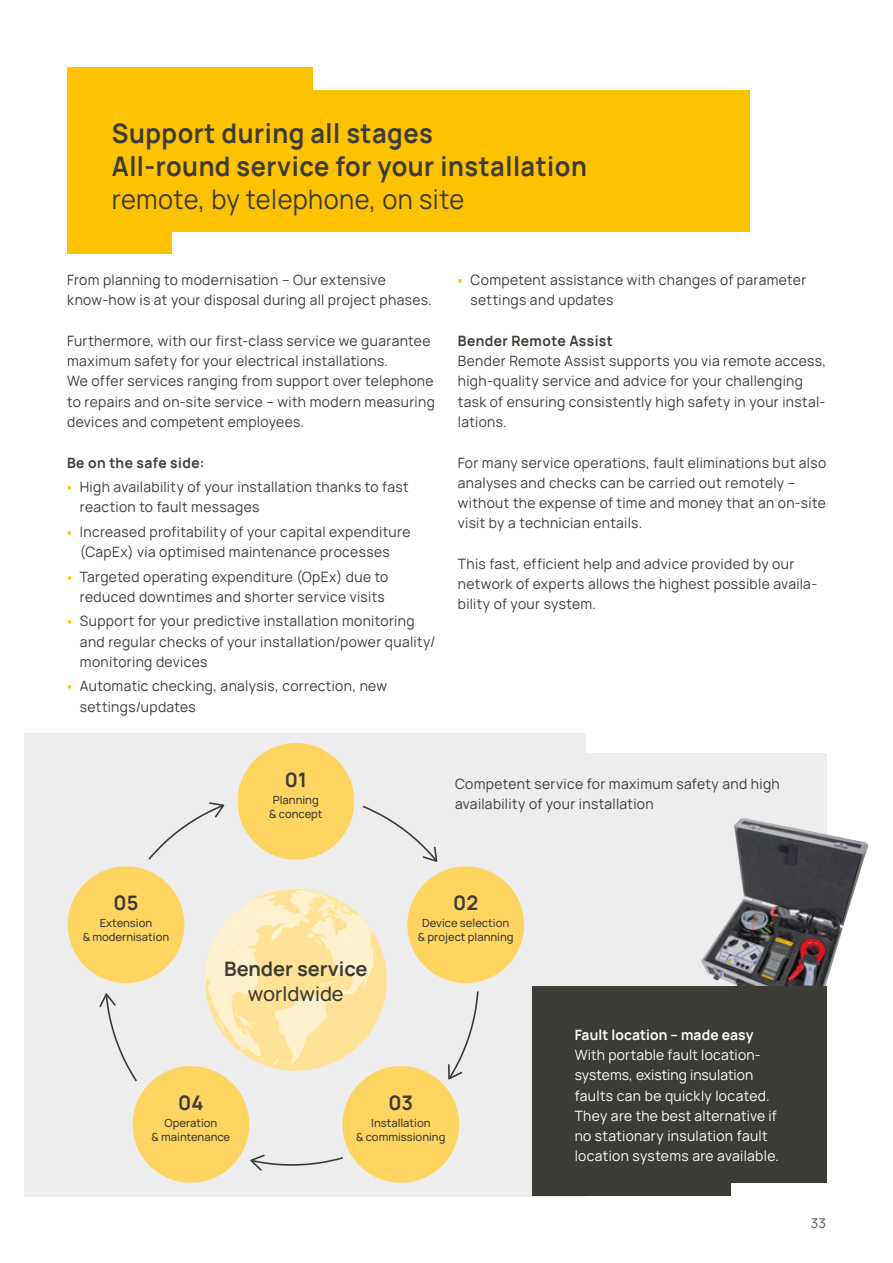
<style>
.page{position:relative;width:893px;height:1263px;background:#fff}
.page>*{position:absolute;margin:0;border:0;box-sizing:border-box;transform-origin:0 0}
.Headline_18_Pt{font:700 27px/33px "Manrope";letter-spacing:.02em;color:#3c3b35;scale:.94 1}
.t1{font:700 19.95px/24.9px "Manrope";color:#3c3b35;text-align:center}
.Fließtext_9_5_Pt{font:14.25px/20.2px "Manrope";letter-spacing:.025em;color:#3c3b35}
.Fließtext_9_5_Pt-2{font:14.25px/20.2px "Manrope";letter-spacing:.02em;color:#fff}
.Fließtext_9_5_Pt-3{font:700 14.25px "Manrope";letter-spacing:.03em;color:#3c3b35}
.Fließtext_9_5_Pt-4{font:700 14.25px "Manrope";letter-spacing:.01em;color:#fff}
.t2{font:500 13.5px "Manrope";color:#6a6962}
.t3{font:500 11.25px/13.6px "Manrope";color:#3c3b35;text-align:center}
.s1{font-weight:400}
.s2{font-weight:500}
</style>
<div class="page">
<div style="left:67px;top:753px;width:759px;height:440px;background:#ededed"></div>
<div style="left:67px;top:90px;width:683px;height:142px;background:#fdc300"></div>
<div style="left:67px;top:220px;width:105px;height:34px;background:#fdc300"></div>
<div style="left:67px;top:68px;width:246px;height:28px;background:#fdc300"></div>
<img style="left:701px;top:818px;width:167px;height:199px">
<div style="left:25px;top:733px;width:561px;height:463px;background:#ededed"></div>
<svg style="left:148px;top:802px;width:77px;height:58px"></svg>
<svg style="left:99px;top:993px;width:38px;height:89px"></svg>
<svg style="left:250px;top:1155px;width:93px;height:16px"></svg>
<svg style="left:448px;top:991px;width:31px;height:89px"></svg>
<svg style="left:362px;top:805px;width:76px;height:57px"></svg>
<div style="left:68px;top:866px;width:116px;height:117px;background:#ffd562;border-radius:50%"></div>
<div style="left:133px;top:1066px;width:116px;height:117px;background:#ffd562;border-radius:50%"></div>
<div style="left:342px;top:1066px;width:117px;height:117px;background:#ffd562;border-radius:50%"></div>
<div style="left:407px;top:866px;width:117px;height:117px;background:#ffd562;border-radius:50%"></div>
<div style="left:238px;top:743px;width:116px;height:117px;background:#ffd562;border-radius:50%"></div>
<svg style="left:205px;top:890px;width:174px;height:176px"></svg>
<div style="left:532px;top:986px;width:294px;height:209px;background:#3c3b35"></div>
<div style="left:731px;top:1183px;width:130px;height:25px;background:#fff"></div>
<p class="Headline_18_Pt" style="left:112px;top:116px;width:507px">Support during all stages<br>All-round service for your installation <span class="s1">remote, by telephone, on site</span></p>
<p class="Fließtext_9_5_Pt" style="left:67px;top:269px;width:366px">From planning to modernisation – Our extensive know-how is at your disposal during all project phases.</p>
<p class="Fließtext_9_5_Pt" style="left:67px;top:330px;width:365px">Furthermore, with our first-class service we guarantee maximum safety for your electrical installations.</p>
<p class="Fließtext_9_5_Pt" style="left:67px;top:371px;width:369px;text-align:justify">We offer services ranging from support over telephone to repairs and on-site service – with modern measuring devices and competent employees.</p>
<p class="Fließtext_9_5_Pt-3" style="left:67px;top:452px;width:139px">Be on the safe side:</p>
<p class="Fließtext_9_5_Pt" style="left:80px;top:476px;width:330px">High availability of your installation thanks to fast reaction to fault messages</p>
<p class="Fließtext_9_5_Pt" style="left:80px;top:521px;width:332px">Increased profitability of your capital expenditure (CapEx) via optimised maintenance processes</p>
<p class="Fließtext_9_5_Pt" style="left:80px;top:566px;width:310px">Targeted operating expenditure (OpEx) due to reduced downtimes and shorter service visits</p>
<p class="Fließtext_9_5_Pt" style="left:80px;top:610px;width:357px">Support for your predictive installation monitoring and regular checks of your installation/power quality/ monitoring devices</p>
<p class="Fließtext_9_5_Pt" style="left:80px;top:675px;width:309px">Automatic checking, analysis, correction, new settings/updates</p>
<p class="Fließtext_9_5_Pt" style="left:471px;top:269px;width:337px">Competent assistance with changes of parameter settings and updates</p>
<p class="Fließtext_9_5_Pt-3" style="left:458px;top:331px;width:157px">Bender Remote Assist</p>
<p class="Fließtext_9_5_Pt" style="left:458px;top:350px;width:370px">Bender Remote Assist supports you via remote access, high-quality service and advice for your challenging task of ensuring consistently high safety in your instal&shy;lations.</p>
<p class="Fließtext_9_5_Pt" style="left:458px;top:452px;width:370px">For many service operations, fault eliminations but also analyses and checks can be carried out remotely – without the expense of time and money that an on-site visit by a technician entails.</p>
<p class="Fließtext_9_5_Pt" style="left:458px;top:553px;width:361px">This fast, efficient help and advice provided by our network of experts allows the highest possible availa&shy;bility of your system.</p>
<p class="t1" style="left:285px;top:766px;width:23px">01</p>
<p class="t3" style="left:269px;top:793px;width:55px">Planning &amp; concept</p>
<p class="Fließtext_9_5_Pt" style="left:455px;top:773px;width:326px">Competent service for maximum safety and high availability of your installation</p>
<p class="t1" style="left:114px;top:889px;width:26px">05</p>
<p class="t3" style="left:83px;top:916px;width:88px">Extension<br>&amp; modernisation</p>
<p class="t1" style="left:224px;top:955px;width:145px">Bender service <span class="s2">worldwide</span></p>
<p class="t1" style="left:453px;top:889px;width:27px">02</p>
<p class="t3" style="left:418px;top:916px;width:97px">Device selection &amp; project planning</p>
<p class="t1" style="left:178px;top:1089px;width:27px">04</p>
<p class="t3" style="left:152px;top:1116px;width:80px">Operation<br>&amp; maintenance</p>
<p class="t1" style="left:388px;top:1089px;width:26px">03</p>
<p class="t3" style="left:356px;top:1116px;width:91px">Installation<br>&amp; commissioning</p>
<p class="Fließtext_9_5_Pt-4" style="left:575px;top:1024px;width:180px">Fault location – made easy</p>
<p class="Fließtext_9_5_Pt-2" style="left:575px;top:1044px;width:206px">With portable fault location&shy;systems, existing insulation faults can be quickly located.<br>They are the best alternative if no stationary insulation fault location systems are available.</p>
<p class="t2" style="left:811px;top:1214px;width:17px">33</p>
</div>
